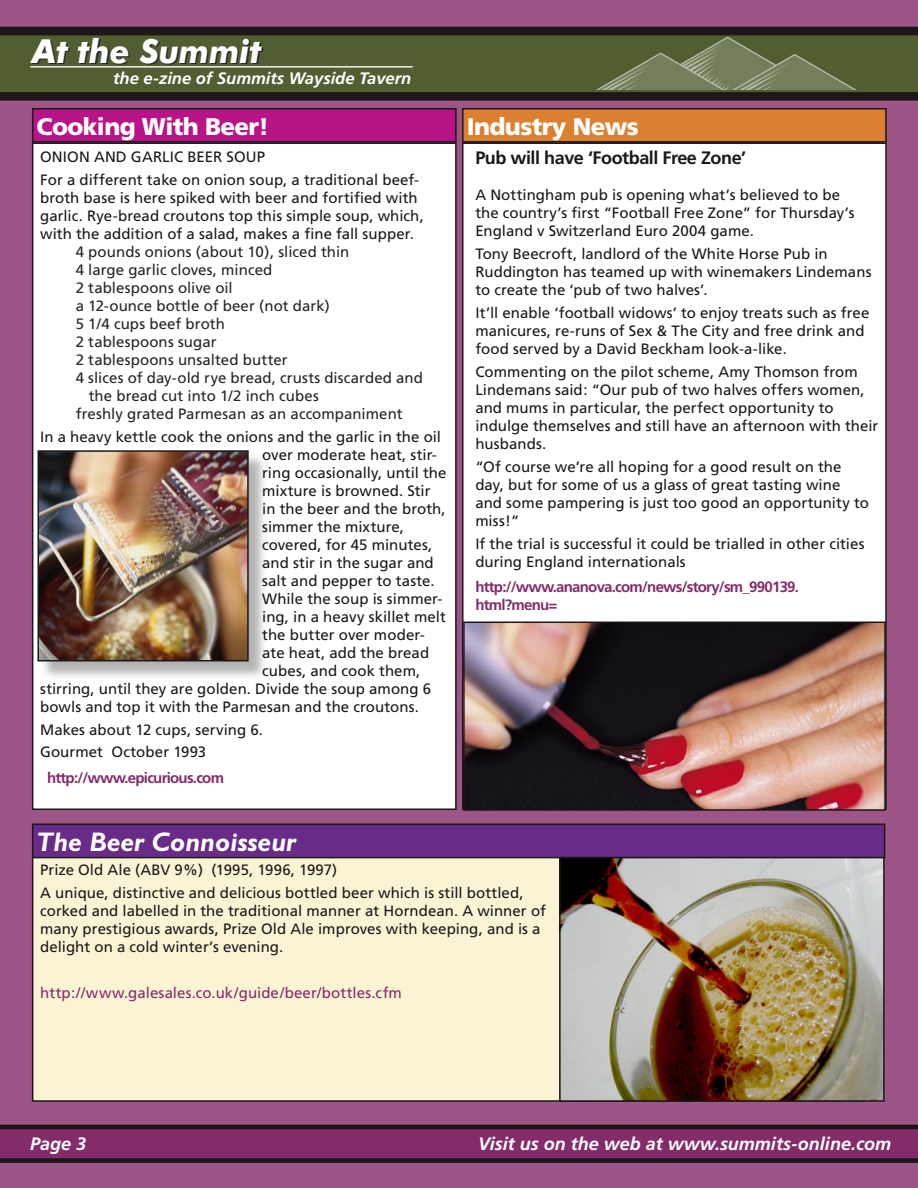
<style>
.page{position:relative;width:918px;height:1188px;background:#9d5587}
.page>*{position:absolute;margin:0;border:0;box-sizing:border-box;transform-origin:0 0}
.t1{font:italic 700 33.15px "Futura BT";color:#fff}
.News_Box_Titles{font:italic 700 27px "Gill Sans";color:#fff}
.News_Box_Titles-2{font:900 24px "Frutiger";letter-spacing:-.025em;color:#fff}
.Footer_Type{font:italic 700 18px "Frutiger";color:#fff}
.Heads_in_Shorts{font:700 18px "Frutiger";letter-spacing:-.025em;color:#1c1819}
.t2{font:italic 700 16.5px "Frutiger";color:#fff}
.Feature{font:15px/18px "Frutiger";letter-spacing:.005em;color:#1c1819}
.feature_-_recipe_-_ingred_list{font:15px/18px "Frutiger";letter-spacing:.005em;color:#272525}
.Heads_in_Shorts-2{font:15px/18px "Frutiger";letter-spacing:.005em;color:#1c1819}
.urls{font:700 15px/18px "Frutiger";letter-spacing:-.05em;color:#842b69}
.Feature-2{font:15px "Frutiger";letter-spacing:.005em;color:#842b69}
</style>
<div class="page">
<svg style="left:0;top:1125px;width:918px;height:38px;background:#6b2656"></svg>
<svg style="left:0;top:27px;width:918px;height:74px;background:#1f191c"></svg>
<svg style="left:0;top:34px;width:918px;height:60px;background:#4b582f"></svg>
<hr style="left:30px;top:66px;width:383px;height:2px;background:#fff">
<svg style="left:567px;top:36px;width:324px;height:54px;background:#626e46"></svg>
<div style="left:33px;top:109px;width:423px;height:33px;background:#b71488"></div>
<div style="left:32px;top:108px;width:425px;height:35px;border:2px solid #1c1819"></div>
<div style="left:33px;top:143px;width:423px;height:666px;background:#fff"></div>
<div style="left:32px;top:142px;width:425px;height:668px;border:2px solid #1c1819"></div>
<div style="left:33px;top:856px;width:831px;height:245px;background:#faf4d5"></div>
<div style="left:33px;top:824px;width:852px;height:34px;background:#682c88"></div>
<div style="left:32px;top:823px;width:853px;height:35px;border:2px solid #1c1819"></div>
<img style="left:562px;top:860px;width:320px;height:239px">
<div style="left:559px;top:857px;width:326px;height:245px;border:2px solid #1c1819"></div>
<div style="left:463px;top:109px;width:423px;height:33px;background:#db7f31"></div>
<div style="left:462px;top:108px;width:425px;height:35px;border:2px solid #1c1819"></div>
<div style="left:463px;top:143px;width:423px;height:666px;background:#fff"></div>
<img style="left:466px;top:625px;width:417px;height:183px">
<div style="left:463px;top:622px;width:423px;height:189px;border:2px solid #1c1819"></div>
<div style="left:38px;top:451px;width:231px;height:231px;background:#272525;opacity:.35"></div>
<img style="left:41px;top:453px;width:205px;height:205px">
<div style="left:38px;top:450px;width:211px;height:211px;border:2px solid #1c1819"></div>
<p class="t1" style="left:32px;top:31px;width:231px">At the Summit</p>
<p class="t2" style="left:113px;top:68px;width:300px">the e-zine of Summits Wayside Tavern</p>
<p class="News_Box_Titles-2" style="left:37px;top:112px;width:234px">Cooking With Beer!</p>
<p class="Feature" style="left:40px;top:148px;width:226px">ONION AND GARLIC BEER SOUP</p>
<p class="Feature" style="left:40px;top:171px;width:385px">For a different take on onion soup, a traditional beef&shy;broth base is here spiked with beer and fortified with garlic. Rye-bread croutons top this simple soup, which, with the addition of a salad, makes a fine fall supper.</p>
<p class="feature_-_recipe_-_ingred_list" style="left:76px;top:243px;width:275px">4 pounds onions (about 10), sliced thin</p>
<p class="feature_-_recipe_-_ingred_list" style="left:76px;top:261px;width:198px">4 large garlic cloves, minced</p>
<p class="feature_-_recipe_-_ingred_list" style="left:76px;top:279px;width:158px">2 tablespoons olive oil</p>
<p class="feature_-_recipe_-_ingred_list" style="left:76px;top:297px;width:256px">a 12-ounce bottle of beer (not dark)</p>
<p class="feature_-_recipe_-_ingred_list" style="left:76px;top:315px;width:151px">5 1/4 cups beef broth</p>
<p class="feature_-_recipe_-_ingred_list" style="left:76px;top:333px;width:142px">2 tablespoons sugar</p>
<p class="feature_-_recipe_-_ingred_list" style="left:76px;top:351px;width:213px">2 tablespoons unsalted butter</p>
<p class="feature_-_recipe_-_ingred_list" style="left:89px;top:369px;width:336px;text-indent:-13px">4 slices of day-old rye bread, crusts discarded and the bread cut into 1/2 inch cubes</p>
<p class="feature_-_recipe_-_ingred_list" style="left:76px;top:405px;width:328px">freshly grated Parmesan as an accompaniment</p>
<p class="Feature" style="left:40px;top:428px;width:402px">In a heavy kettle cook the onions and the garlic in the oil</p>
<p class="Feature" style="left:262px;top:446px;width:176px">over moderate heat, stir-</p>
<p class="Feature" style="left:262px;top:464px;width:186px">ring occasionally, until the</p>
<p class="Feature" style="left:262px;top:482px;width:170px">mixture is browned. Stir</p>
<p class="Feature" style="left:262px;top:500px;width:185px">in the beer and the broth,</p>
<p class="Feature" style="left:262px;top:518px;width:143px">simmer the mixture,</p>
<p class="Feature" style="left:262px;top:536px;width:172px">covered, for 45 minutes,</p>
<p class="Feature" style="left:262px;top:554px;width:173px">and stir in the sugar and</p>
<p class="Feature" style="left:262px;top:572px;width:174px">salt and pepper to taste.</p>
<p class="Feature" style="left:262px;top:590px;width:182px">While the soup is simmer-</p>
<p class="Feature" style="left:262px;top:608px;width:185px">ing, in a heavy skillet melt</p>
<p class="Feature" style="left:262px;top:626px;width:164px">the butter over moder-</p>
<p class="Feature" style="left:262px;top:644px;width:168px">ate heat, add the bread</p>
<p class="Feature" style="left:262px;top:662px;width:160px">cubes, and cook them,</p>
<p class="Feature" style="left:40px;top:680px;width:393px">stirring, until they are golden. Divide the soup among 6</p>
<p class="Feature" style="left:40px;top:698px;width:380px">bowls and top it with the Parmesan and the croutons.</p>
<p class="Feature" style="left:40px;top:720px;width:224px">Makes about 12 cups, serving 6.</p>
<p class="Feature" style="left:40px;top:743px;width:168px">Gourmet October 1993</p>
<p class="urls" style="left:47px;top:769px;width:179px">http://www.epicurious.com</p>
<p class="News_Box_Titles" style="left:37px;top:826px;width:261px">The Beer Connoisseur</p>
<p class="News_Box_Titles-2" style="left:467px;top:112px;width:174px">Industry News</p>
<p class="Heads_in_Shorts" style="left:475px;top:147px;width:272px">Pub will have ‘Football Free Zone’</p>
<p class="Heads_in_Shorts-2" style="left:475px;top:186px;width:381px">A Nottingham pub is opening what’s believed to be the country’s first “Football Free Zone” for Thursday’s<br>England v Switzerland Euro 2004 game.</p>
<p class="Feature" style="left:475px;top:245px;width:398px">Tony Beecroft, landlord of the White Horse Pub in<br>Ruddington has teamed up with winemakers Lindemans to create the ‘pub of two halves’.</p>
<p class="Feature" style="left:475px;top:304px;width:396px">It’ll enable ‘football widows’ to enjoy treats such as free manicures, re-runs of Sex &amp; The City and free drink and food served by a David Beckham look-a-like.</p>
<p class="Feature" style="left:475px;top:363px;width:405px">Commenting on the pilot scheme, Amy Thomson from Lindemans said: “Our pub of two halves offers women, and mums in particular, the perfect opportunity to indulge themselves and still have an afternoon with their husbands.</p>
<p class="Feature" style="left:475px;top:458px;width:395px">“Of course we’re all hoping for a good result on the day, but for some of us a glass of great tasting wine and some pampering is just too good an opportunity to miss!”</p>
<p class="Feature" style="left:475px;top:534px;width:391px">If the trial is successful it could be trialled in other cities during England internationals</p>
<p class="urls" style="left:475px;top:578px;width:325px">http://www.ananova.com/news/story/sm_990139. html?menu=</p>
<p class="Feature" style="left:40px;top:861px;width:298px">Prize Old Ale (ABV 9%) (1995, 1996, 1997)</p>
<p class="Feature" style="left:40px;top:884px;width:507px">A unique, distinctive and delicious bottled beer which is still bottled, corked and labelled in the traditional manner at Horndean. A winner of many prestigious awards, Prize Old Ale improves with keeping, and is a delight on a cold winter’s evening.</p>
<p class="Feature-2" style="left:40px;top:984px;width:363px">http://www.galesales.co.uk/guide/beer/bottles.cfm</p>
<p class="Footer_Type" style="left:30px;top:1133px;width:58px">Page 3</p>
<p class="Footer_Type" style="left:478px;top:1134px;width:414px">Visit us on the web at www.summits-online.com</p>
</div>
